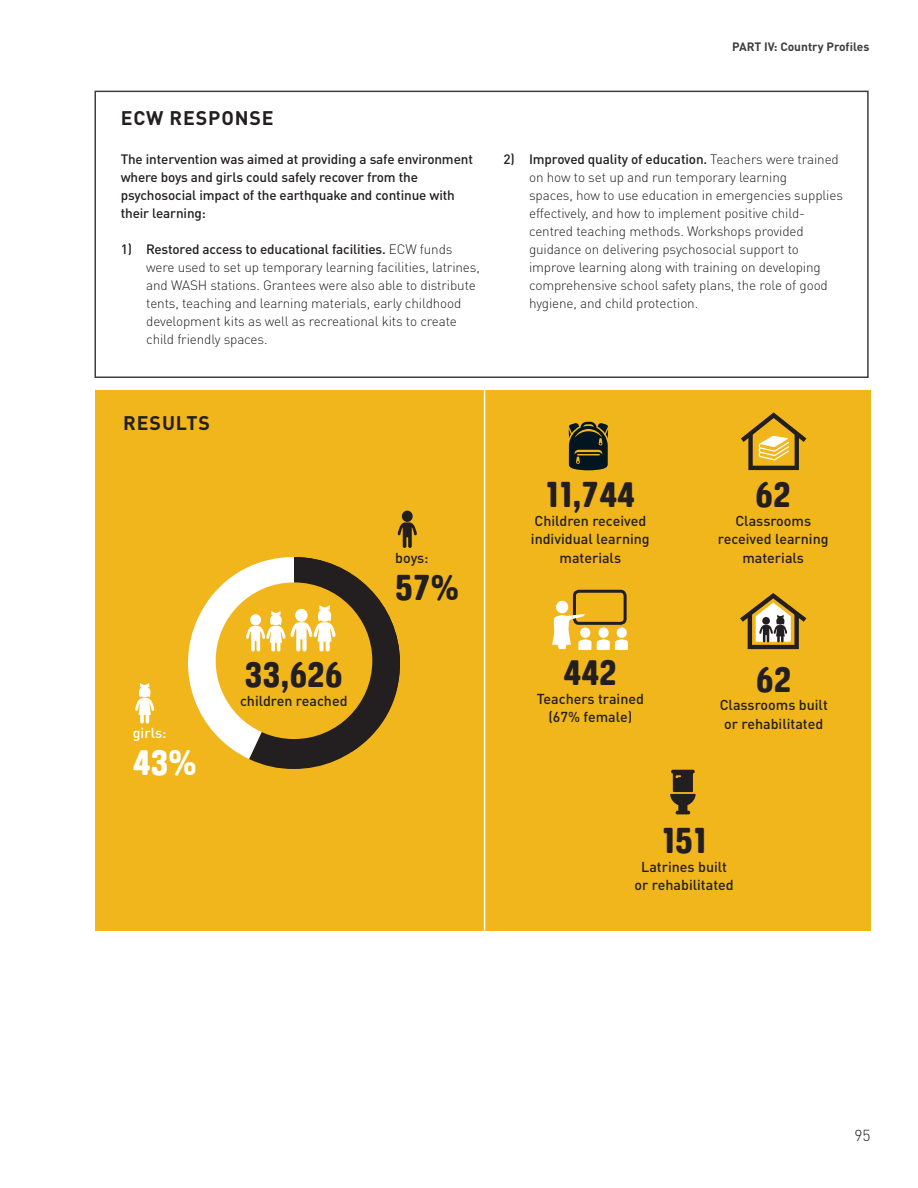
<style>
.page{position:relative;width:918px;height:1188px;background:#fff}
.page>*{position:absolute;margin:0;border:0;box-sizing:border-box;transform-origin:0 0}
.Body_copy_9_5_medium{font:43.5px "Ketchupa";color:#231f20}
.Body_copy_9_5_medium-2{font:43.5px "Ketchupa";color:#fff}
.Section_header{font:700 19.5px "DIN Pro";letter-spacing:.045em;color:#231f20}
.t1{font:300 15.75px "DIN Pro";color:#231f20}
.Body_copy_9_5_medium-3{font:500 14.25px/18.8px "DIN Pro";color:#231f20;text-align:center}
.Body_copy_9_5_medium-4{font:500 14.25px "DIN Pro";color:#fff}
.Body_copy_9_5{font:300 13.5px/18px "DIN Pro";letter-spacing:-.01em;color:#231f20}
.Body_copy_9_5-2{font:500 13.5px/18px "DIN Pro";letter-spacing:-.01em;color:#231f20}
.t2{font:700 12px "DIN Pro";color:#3e3e3f}
.s1{font-weight:500}
</style>
<div class="page">
<div style="left:95px;top:390px;width:776px;height:541px;background:#f1b61b"></div>
<div style="left:94px;top:91px;width:775px;height:287px;border:2px solid #3e3e3f"></div>
<hr style="left:484px;top:388px;width:1px;height:543px;background:#fff">
<svg style="left:741px;top:412px;width:65px;height:58px"></svg>
<svg style="left:670px;top:770px;width:26px;height:44px"></svg>
<svg style="left:569px;top:422px;width:39px;height:48px;background:#32351e"></svg>
<svg style="left:188px;top:557px;width:212px;height:212px"></svg>
<svg style="left:135px;top:683px;width:19px;height:41px"></svg>
<div style="left:402px;top:511px;width:11px;height:11px;background:#231f20;border-radius:50%"></div>
<svg style="left:398px;top:522px;width:19px;height:26px"></svg>
<svg style="left:740px;top:593px;width:66px;height:56px"></svg>
<div style="left:573px;top:590px;width:54px;height:35px;border:3px solid #231f20;border-radius:5px"></div>
<div style="left:556px;top:601px;width:12px;height:12px;background:#fff;border-radius:50%"></div>
<svg style="left:552px;top:614px;width:76px;height:35px"></svg>
<p class="Section_header" style="left:121px;top:102px;width:154px">ECW RESPONSE</p>
<p class="Body_copy_9_5-2" style="left:121px;top:149px;width:354px">The intervention was aimed at providing a safe environment where boys and girls could safely recover from the psychosocial impact of the earthquake and continue with their learning:</p>
<p class="Body_copy_9_5" style="left:146px;top:239px;width:335px;text-indent:-26px"><span class="s1">1) Restored access to educational facilities.</span> ECW funds were used to set up temporary learning facilities, latrines, and WASH stations. Grantees were also able to distribute tents, teaching and learning materials, early childhood development kits as well as recreational kits to create child friendly spaces.</p>
<p class="t2" style="left:732px;top:37px;width:139px">PART IV: Country Profiles</p>
<p class="Body_copy_9_5" style="left:529px;top:149px;width:315px;text-indent:-26px"><span class="s1">2) Improved quality of education.</span> Teachers were trained on how to set up and run temporary learning<br>spaces, how to use education in emergencies supplies effectively, and how to implement positive child&shy;centred teaching methods. Workshops provided guidance on delivering psychosocial support to improve learning along with training on developing comprehensive school safety plans, the role of good hygiene, and child protection.</p>
<p class="Section_header" style="left:123px;top:406px;width:88px">RESULTS</p>
<p class="Body_copy_9_5_medium-4" style="left:133px;top:721px;width:35px">girls:</p>
<p class="Body_copy_9_5_medium-2" style="left:133px;top:740px;width:65px">43%</p>
<p class="Body_copy_9_5_medium" style="left:245px;top:652px;width:99px">33,626</p>
<p class="Body_copy_9_5_medium-3" style="left:240px;top:690px;width:109px">children reached</p>
<p class="Body_copy_9_5_medium-3" style="left:395px;top:547px;width:35px">boys:</p>
<p class="Body_copy_9_5_medium" style="left:395px;top:565px;width:65px">57%</p>
<p class="Body_copy_9_5_medium" style="left:546px;top:472px;width:91px">11,744</p>
<p class="Body_copy_9_5_medium-3" style="left:531px;top:510px;width:120px">Children received individual learning materials</p>
<p class="Body_copy_9_5_medium" style="left:564px;top:650px;width:55px">442</p>
<p class="Body_copy_9_5_medium-3" style="left:537px;top:687px;width:109px">Teachers trained (67% female)</p>
<p class="Body_copy_9_5_medium" style="left:756px;top:472px;width:37px">62</p>
<p class="Body_copy_9_5_medium-3" style="left:718px;top:510px;width:112px">Classrooms received learning materials</p>
<p class="Body_copy_9_5_medium" style="left:756px;top:657px;width:37px">62</p>
<p class="Body_copy_9_5_medium-3" style="left:720px;top:694px;width:110px">Classrooms built or rehabilitated</p>
<p class="Body_copy_9_5_medium" style="left:662px;top:818px;width:46px">151</p>
<p class="Body_copy_9_5_medium-3" style="left:635px;top:855px;width:101px">Latrines built or rehabilitated</p>
<p class="t1" style="left:854px;top:1123px;width:18px">95</p>
</div>
